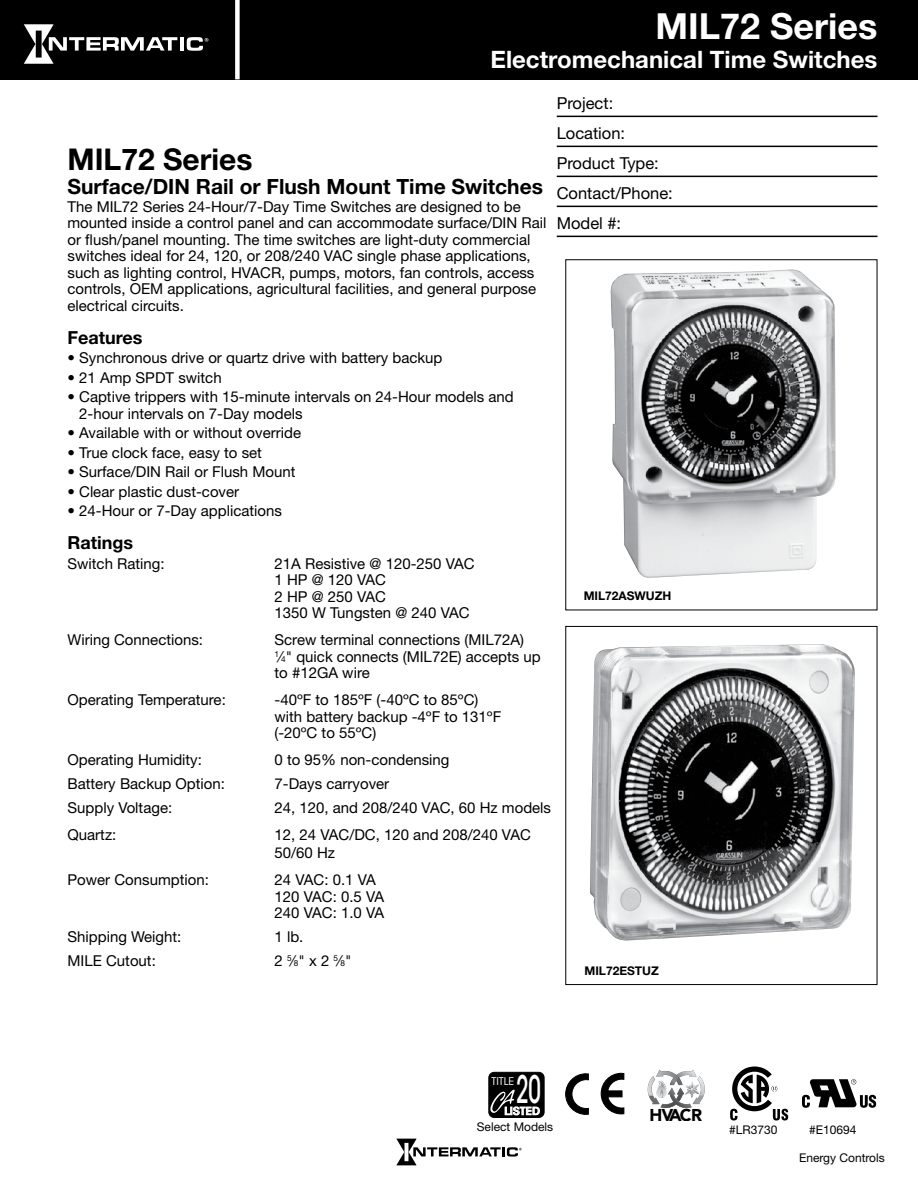
<style>
.page{position:relative;width:918px;height:1188px;background:#fff}
.page>*{position:absolute;margin:0;border:0;box-sizing:border-box;transform-origin:0 0}
.t1{font:500 37.65px "ITC Avant Garde Std";color:#fff;scale:.56 1}
.t2{font:700 36px "Helvetica Neue LT Std";color:#fff}
.t3{font:700 30px "Helvetica Neue LT Std";color:#000}
.t4{font:700 24px "Helvetica Neue LT Std";color:#fff}
.t5{font:700 21px "Helvetica Neue LT Std";color:#000}
.t6{font:700 18px "Helvetica Neue LT Std";color:#000}
.t7{font:900 16.95px "Avenir";letter-spacing:-.085em;color:#000}
.t8{font:16.5px/30px "Helvetica Neue LT Std";color:#000}
.t9{font:15px/16.5px "Helvetica Neue LT Std";color:#000}
.t10{font:12px "Helvetica Neue LT Std";color:#000}
.t11{font:700 12px "Helvetica Neue LT Std";color:#000}
.t12{font:10.65px "ITC Avant Garde Std";color:#fff}
.t13{font:500 condensed 10.5px "ITC Avant Garde Std";color:#fff;scale:1.28 1}
.s1{font-size:8.25px}
</style>
<div class="page">
<svg style="left:396px;top:1139px;width:126px;height:26px"></svg>
<div style="left:0;top:0;width:918px;height:80px;background:#000"></div>
<hr style="left:180px;top:37px;width:4px;height:14px;background:#fff">
<svg style="left:187px;top:37px;width:21px;height:14px"></svg>
<svg style="left:24px;top:24px;width:153px;height:40px"></svg>
<div style="left:235px;top:0;width:5px;height:79px;background:#fff"></div>
<hr style="left:557px;top:116px;width:321px;height:1px;background:#000">
<hr style="left:557px;top:146px;width:321px;height:1px;background:#000">
<hr style="left:557px;top:176px;width:321px;height:1px;background:#000">
<hr style="left:557px;top:206px;width:321px;height:1px;background:#000">
<hr style="left:557px;top:236px;width:321px;height:1px;background:#000">
<img style="left:611px;top:269px;width:225px;height:309px">
<img style="left:590px;top:644px;width:265px;height:297px">
<div style="left:565px;top:626px;width:312px;height:359px;border:1px solid #000"></div>
<svg style="left:730px;top:1066px;width:58px;height:54px"></svg>
<svg style="left:802px;top:1079px;width:74px;height:29px"></svg>
<svg style="left:647px;top:1070px;width:58px;height:39px"></svg>
<svg style="left:566px;top:1074px;width:22px;height:40px"></svg>
<svg style="left:601px;top:1073px;width:23px;height:41px"></svg>
<div style="left:489px;top:1072px;width:55px;height:45px;background:#000;border-radius:5px"></div>
<div style="left:488px;top:1072px;width:56px;height:46px;border:1px solid #000;border-radius:5px"></div>
<svg style="left:490px;top:1090px;width:50px;height:25px"></svg>
<h2 class="t2" style="left:656px;top:4px;width:223px">MIL72 Series</h2>
<h3 class="t4" style="left:490px;top:44px;width:388px">Electromechanical Time Switches</h3>
<p class="t8" style="left:557px;top:88px;width:118px">Project:<br>Location:<br>Product Type:<br>Contact/Phone:<br>Model #:</p>
<h3 class="t3" style="left:68px;top:140px;width:186px">MIL72 Series</h3>
<h3 class="t5" style="left:68px;top:173px;width:477px">Surface/DIN Rail or Flush Mount Time Switches</h3>
<p class="t9" style="left:68px;top:198px;width:481px">The MIL72 Series 24-Hour/7-Day Time Switches are designed to be mounted inside a control panel and can accommodate surface/DIN Rail or flush/panel mounting. The time switches are light-duty commercial switches ideal for 24, 120, or 208/240 VAC single phase applications, such as lighting control, HVACR, pumps, motors, fan controls, access controls, OEM applications, agricultural facilities, and general purpose electrical circuits.</p>
<p class="t6" style="left:68px;top:326px;width:77px">Features</p>
<p class="t9" style="left:68px;top:349px;width:377px">• Synchronous drive or quartz drive with battery backup</p>
<p class="t9" style="left:68px;top:369px;width:156px">• 21 Amp SPDT switch</p>
<p class="t9" style="left:79px;top:388px;width:436px;text-indent:-12px">• Captive trippers with 15-minute intervals on 24-Hour models and<br>2-hour intervals on 7-Day models</p>
<p class="t9" style="left:68px;top:424px;width:235px">• Available with or without override</p>
<p class="t9" style="left:68px;top:444px;width:196px">• True clock face, easy to set</p>
<p class="t9" style="left:68px;top:463px;width:230px">• Surface/DIN Rail or Flush Mount</p>
<p class="t9" style="left:68px;top:483px;width:173px">• Clear plastic dust-cover</p>
<p class="t9" style="left:68px;top:502px;width:216px">• 24-Hour or 7-Day applications</p>
<p class="t6" style="left:68px;top:532px;width:67px">Ratings</p>
<p class="t9" style="left:68px;top:555px;width:99px">Switch Rating:</p>
<p class="t9" style="left:274px;top:555px;width:202px">21A Resistive @ 120-250 VAC<br>1 HP @ 120 VAC<br>2 HP @ 250 VAC<br>1350 W Tungsten @ 240 VAC</p>
<p class="t9" style="left:68px;top:631px;width:137px">Wiring Connections:</p>
<p class="t9" style="left:274px;top:631px;width:268px">Screw terminal connections (MIL72A)<br><sup>1</sup>⁄<span class="s1">4</span>" quick connects (MIL72E) accepts up to #12GA wire</p>
<p class="t9" style="left:68px;top:691px;width:160px">Operating Temperature:</p>
<p class="t9" style="left:275px;top:691px;width:228px">-40ºF to 185ºF (-40ºC to 85ºC) with battery backup -4ºF to 131ºF (-20ºC to 55ºC)</p>
<p class="t9" style="left:68px;top:751px;width:136px">Operating Humidity:</p>
<p class="t9" style="left:275px;top:751px;width:177px">0 to 95% non-condensing</p>
<p class="t9" style="left:68px;top:775px;width:159px">Battery Backup Option:</p>
<p class="t9" style="left:275px;top:775px;width:116px">7-Days carryover</p>
<p class="t9" style="left:68px;top:799px;width:106px">Supply Voltage:</p>
<p class="t9" style="left:275px;top:799px;width:278px">24, 120, and 208/240 VAC, 60 Hz models</p>
<p class="t9" style="left:68px;top:826px;width:50px">Quartz:</p>
<p class="t9" style="left:275px;top:826px;width:258px;line-height:18px">12, 24 VAC/DC, 120 and 208/240 VAC<br>50/60 Hz</p>
<p class="t9" style="left:68px;top:871px;width:143px">Power Consumption:</p>
<p class="t9" style="left:275px;top:871px;width:111px">24 VAC: 0.1 VA<br>120 VAC: 0.5 VA<br>240 VAC: 1.0 VA</p>
<p class="t9" style="left:68px;top:928px;width:115px">Shipping Weight:</p>
<p class="t9" style="left:275px;top:928px;width:30px">1 lb.</p>
<p class="t9" style="left:68px;top:952px;width:90px">MILE Cutout:</p>
<p class="t9" style="left:275px;top:952px;width:78px">2 <sup>5</sup>⁄<span class="s1">8</span>" x 2 <sup>5</sup>⁄<span class="s1">8</span>"</p>
<p class="t11" style="left:584px;top:588px;width:89px">MIL72ASWUZH</p>
<p class="t11" style="left:584px;top:963px;width:76px">MIL72ESTUZ</p>
<p class="t12" style="left:492px;top:1074px;width:24px">TITLE</p>
<h1 class="t1" style="left:516px;top:1066px;width:46px">20</h1>
<p class="t13" style="left:504px;top:1105px;width:29px">LISTED</p>
<p class="t10" style="left:477px;top:1119px;width:78px">Select Models</p>
<p class="t7" style="left:650px;top:1105px;width:54px">HVACR</p>
<p class="t10" style="left:729px;top:1122px;width:50px">#LR3730</p>
<p class="t10" style="left:809px;top:1122px;width:49px">#E10694</p>
<p class="t10" style="left:799px;top:1151px;width:87px">Energy Controls</p>
</div>
